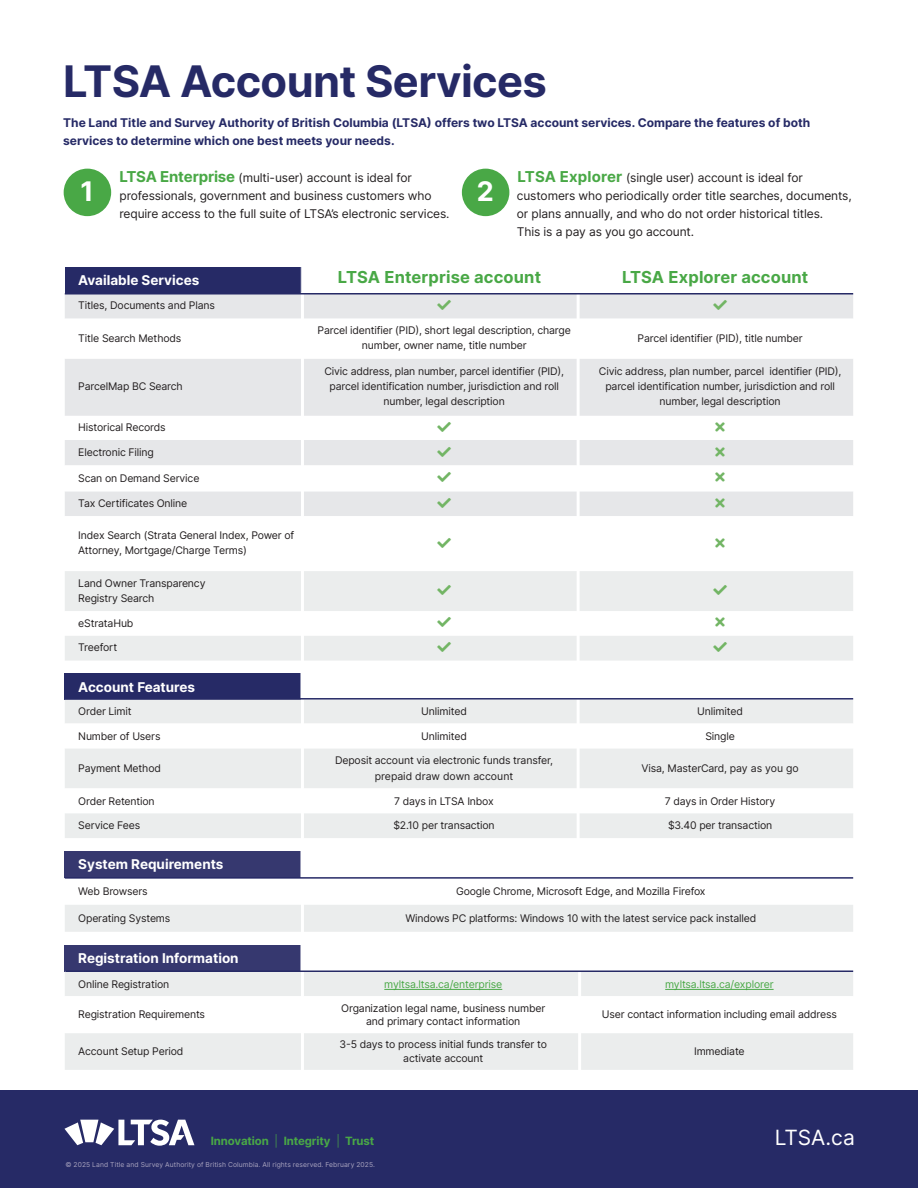
<style>
.page{position:relative;width:918px;height:1188px;background:#fff}
.page>*{position:absolute;margin:0;border:0;box-sizing:border-box;transform-origin:0 0}
.t1{font:700 43.5px "Inter";letter-spacing:-.015em;color:#262a66}
.t2{font:700 27px "Inter";color:#fff}
.t3{font:21px "Inter";color:#fff}
.t4{font:700 16.5px "Inter";letter-spacing:.01em;color:#49a846}
.t5{font:700 13.5px "Inter";color:#fff}
.t6{font:12px/18px "Inter";letter-spacing:-.01em;color:#231f20}
.t7{font:700 12px/18px "Inter";color:#262a66}
.t8{font:700 11.4px "Inter";letter-spacing:-.01em;color:#49a846}
.t9{font:10.5px/15px "Inter";letter-spacing:-.015em;color:#231f20;text-align:center}
.t10{font:10.5px "Inter";letter-spacing:-.015em;color:#49a846}
.t11{font:6.75px "Inter";letter-spacing:.01em;color:#a8a3be}
.s1{font-weight:700;font-size:15px;color:#49a846}
.s2{font-weight:300}
</style>
<div class="page">
<div style="left:0;top:1091px;width:918px;height:97px;background:#262a66"></div>
<div style="left:65px;top:267px;width:236px;height:27px;background:#262a66"></div>
<div style="left:65px;top:295px;width:788px;height:24px;background:#e6e7e9"></div>
<svg style="left:65px;top:359px;width:788px;height:157px;fill:#e6e7e9"></svg>
<svg style="left:65px;top:571px;width:788px;height:90px;fill:#ebeded"></svg>
<svg style="left:301px;top:267px;width:1px;height:25px"></svg>
<div style="left:65px;top:673px;width:236px;height:27px;background:#262a66"></div>
<div style="left:65px;top:700px;width:788px;height:138px;background:#ebeded"></div>
<svg style="left:65px;top:724px;width:788px;height:89px"></svg>
<div style="left:65px;top:945px;width:236px;height:27px;background:#36386f"></div>
<div style="left:65px;top:972px;width:788px;height:98px;background:#ebeded"></div>
<svg style="left:65px;top:996px;width:788px;height:37px"></svg>
<hr style="left:384px;top:989px;width:118px;height:1px;background:#49a846">
<hr style="left:665px;top:989px;width:109px;height:1px;background:#49a846">
<div style="left:65px;top:851px;width:236px;height:27px;background:#36386f"></div>
<div style="left:65px;top:905px;width:788px;height:27px;background:#ebeded"></div>
<div style="left:64px;top:169px;width:47px;height:47px;background:#49a846;border-radius:50%"></div>
<div style="left:462px;top:169px;width:47px;height:47px;background:#49a846;border-radius:50%"></div>
<hr style="left:578px;top:952px;width:3px;height:132px;background:#fff">
<hr style="left:577px;top:286px;width:3px;height:561px;background:#fff">
<hr style="left:301px;top:292px;width:3px;height:791px;background:#fff">
<hr style="left:66px;top:970px;width:787px;height:2px;background:#262a66">
<hr style="left:65px;top:877px;width:788px;height:2px;background:#262a66">
<hr style="left:65px;top:698px;width:788px;height:2px;background:#262a66">
<hr style="left:65px;top:293px;width:788px;height:2px;background:#262a66">
<svg style="left:64px;top:1120px;width:130px;height:26px"></svg>
<svg style="left:437px;top:300px;width:14px;height:10px"></svg>
<svg style="left:713px;top:300px;width:14px;height:10px"></svg>
<svg style="left:437px;top:422px;width:14px;height:10px"></svg>
<svg style="left:715px;top:422px;width:10px;height:10px"></svg>
<svg style="left:437px;top:447px;width:14px;height:10px"></svg>
<svg style="left:715px;top:447px;width:10px;height:9px"></svg>
<svg style="left:437px;top:472px;width:14px;height:10px"></svg>
<svg style="left:715px;top:473px;width:10px;height:9px"></svg>
<svg style="left:437px;top:498px;width:14px;height:10px"></svg>
<svg style="left:715px;top:498px;width:10px;height:9px"></svg>
<svg style="left:437px;top:585px;width:14px;height:10px"></svg>
<svg style="left:713px;top:585px;width:14px;height:10px"></svg>
<svg style="left:437px;top:617px;width:14px;height:10px"></svg>
<svg style="left:715px;top:618px;width:10px;height:9px"></svg>
<svg style="left:437px;top:642px;width:14px;height:10px"></svg>
<svg style="left:713px;top:642px;width:14px;height:10px"></svg>
<h1 class="t1" style="left:63px;top:50px;width:485px">LTSA Account Services</h1>
<p class="t7" style="left:63px;top:114px;width:749px">The Land Title and Survey Authority of British Columbia (LTSA) offers two LTSA account services. Compare the features of both services to determine which one best meets your needs.</p>
<p class="t6" style="left:119px;top:169px;width:332px"><span class="s1">LTSA Enterprise</span> (multi-user) account is ideal for professionals, government and business customers who require access to the full suite of LTSA’s electronic services.</p>
<p class="t6" style="left:517px;top:169px;width:336px"><span class="s1">LTSA Explorer</span> (single user) account is ideal for customers who periodically order title searches, documents, or plans annually, and who do not order historical titles.<br>This is a pay as you go account.</p>
<h2 class="t2" style="left:81px;top:172px;width:15px">1</h2>
<h2 class="t2" style="left:477px;top:172px;width:19px">2</h2>
<h3 class="t4" style="left:338px;top:265px;width:205px">LTSA Enterprise account</h3>
<h3 class="t4" style="left:622px;top:265px;width:188px">LTSA Explorer account</h3>
<p class="t5" style="left:78px;top:271px;width:123px">Available Services</p>
<p class="t9" style="left:78px;top:298px;width:138px">Titles, Documents and Plans</p>
<p class="t9" style="left:78px;top:330px;width:105px">Title Search Methods</p>
<p class="t9" style="left:318px;top:323px;width:255px">Parcel identifier (PID), short legal description, charge number, owner name, title number</p>
<p class="t9" style="left:638px;top:330px;width:167px">Parcel identifier (PID), title number</p>
<p class="t9" style="left:78px;top:379px;width:106px">ParcelMap BC Search</p>
<p class="t9" style="left:324px;top:364px;width:241px">Civic address, plan number, parcel identifier (PID), parcel identification number, jurisdiction and roll number, legal description</p>
<p class="t9" style="left:599px;top:364px;width:244px">Civic address, plan number, parcel identifier (PID), parcel identification number, jurisdiction and roll number, legal description</p>
<p class="t9" style="left:78px;top:420px;width:89px">Historical Records</p>
<p class="t9" style="left:78px;top:444px;width:77px">Electronic Filing</p>
<p class="t9" style="left:78px;top:470px;width:123px">Scan on Demand Service</p>
<p class="t9" style="left:78px;top:495px;width:111px">Tax Certificates Online</p>
<p class="t9" style="left:78px;top:528px;width:218px;text-align:left">Index Search (Strata General Index, Power of<br>Attorney, Mortgage/Charge Terms)</p>
<p class="t9" style="left:78px;top:575px;width:129px;text-align:left">Land Owner Transparency<br>Registry Search</p>
<p class="t9" style="left:78px;top:615px;width:57px">eStrataHub</p>
<p class="t9" style="left:78px;top:640px;width:40px">Treefort</p>
<p class="t5" style="left:78px;top:677px;width:118px">Account Features</p>
<p class="t9" style="left:78px;top:704px;width:55px">Order Limit</p>
<p class="t9" style="left:421px;top:704px;width:47px">Unlimited</p>
<p class="t9" style="left:697px;top:704px;width:47px">Unlimited</p>
<p class="t9" style="left:78px;top:728px;width:84px">Number of Users</p>
<p class="t9" style="left:421px;top:728px;width:47px">Unlimited</p>
<p class="t9" style="left:705px;top:728px;width:31px">Single</p>
<p class="t9" style="left:78px;top:761px;width:84px">Payment Method</p>
<p class="t9" style="left:335px;top:752px;width:220px;line-height:15.8px">Deposit account via electronic funds transfer, prepaid draw down account</p>
<p class="t9" style="left:642px;top:761px;width:159px">Visa, MasterCard, pay as you go</p>
<p class="t9" style="left:78px;top:793px;width:78px">Order Retention</p>
<p class="t9" style="left:394px;top:793px;width:101px">7 days in LTSA Inbox</p>
<p class="t9" style="left:665px;top:793px;width:112px">7 days in Order History</p>
<p class="t9" style="left:78px;top:818px;width:63px">Service Fees</p>
<p class="t9" style="left:393px;top:818px;width:103px">$2.10 per transaction</p>
<p class="t9" style="left:668px;top:818px;width:106px">$3.40 per transaction</p>
<p class="t5" style="left:78px;top:855px;width:147px">System Requirements</p>
<p class="t9" style="left:78px;top:883px;width:71px">Web Browsers</p>
<p class="t9" style="left:456px;top:883px;width:251px">Google Chrome, Microsoft Edge, and Mozilla Firefox</p>
<p class="t9" style="left:78px;top:910px;width:94px">Operating Systems</p>
<p class="t9" style="left:405px;top:910px;width:352px">Windows PC platforms: Windows 10 with the latest service pack installed</p>
<p class="t5" style="left:78px;top:948px;width:162px">Registration Information</p>
<p class="t9" style="left:78px;top:976px;width:92px">Online Registration</p>
<p class="t10" style="left:384px;top:976px;width:119px">myltsa.ltsa.ca/enterprise</p>
<p class="t10" style="left:665px;top:976px;width:110px">myltsa.ltsa.ca/explorer</p>
<p class="t9" style="left:78px;top:1007px;width:128px">Registration Requirements</p>
<p class="t9" style="left:341px;top:1001px;width:206px;line-height:13.5px">Organization legal name, business number and primary contact information</p>
<p class="t9" style="left:602px;top:1007px;width:237px">User contact information including email address</p>
<p class="t9" style="left:78px;top:1044px;width:107px">Account Setup Period</p>
<p class="t9" style="left:340px;top:1038px;width:209px;line-height:13.5px">3-5 days to process initial funds transfer to activate account</p>
<p class="t9" style="left:694px;top:1044px;width:52px">Immediate</p>
<p class="t8" style="left:211px;top:1133px;width:165px">Innovation <span class="s2">|</span> Integrity <span class="s2">|</span> Trust</p>
<h3 class="t3" style="left:775px;top:1122px;width:82px">LTSA.ca</h3>
<p class="t11" style="left:65px;top:1159px;width:311px">© 2025 Land Title and Survey Authority of British Columbia. All rights reserved. February 2025.</p>
</div>
